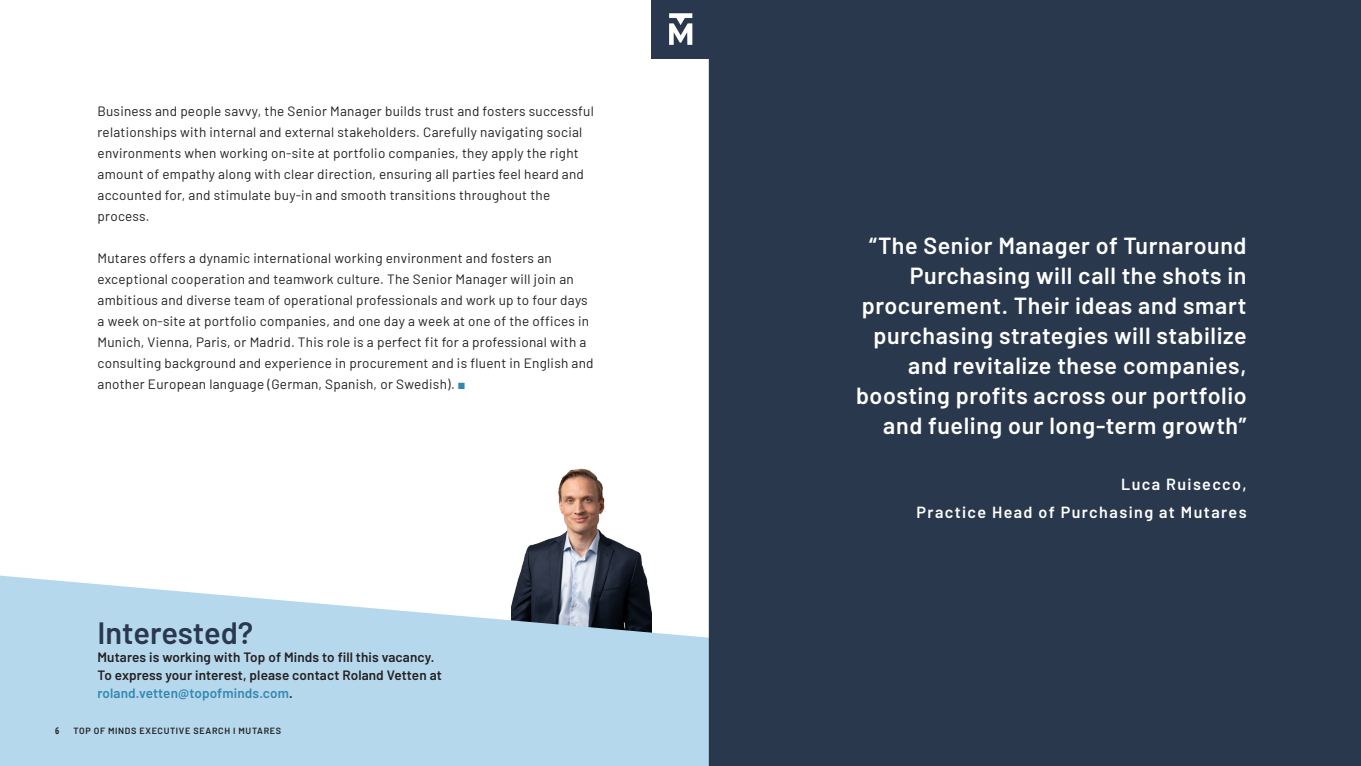
<style>
.page{position:relative;width:1361px;height:766px;background:#fff}
.page>*{position:absolute;margin:0;border:0;box-sizing:border-box;transform-origin:0 0}
.t1{font:600 30.75px "Barlow";color:#2a384e}
.Page_header_kopie{font:600 23.25px/30px "Barlow";letter-spacing:.025em;color:#fff;text-align:right}
.t2{font:600 16.12px "Barlow";letter-spacing:.085em;color:#fff}
.t3{font:13.5px/21px "Barlow";letter-spacing:.02em;color:#231f20}
.t4{font:600 13.5px "Barlow";letter-spacing:.01em;color:#231f20}
.t5{font:600 13.5px "Barlow";letter-spacing:.01em;color:#3587b0}
.t6{font:600 9px "Barlow";letter-spacing:.07em;color:#231f20}
.t7{font:700 condensed 9px "Open Sans";color:#231f20}
.s1{color:#3587b0}
.s2{color:#231f20}
</style>
<div class="page">
<img style="left:519px;top:468px;width:127px;height:107px">
<svg style="left:0;top:575px;width:709px;height:190px;background:#b8d4e5"></svg>
<div style="left:709px;top:0;width:652px;height:765px;background:#2a384e"></div>
<img style="left:651px;top:0;width:58px;height:58px">
<p class="t3" style="left:98px;top:99px;width:498px">Business and people savvy, the Senior Manager builds trust and fosters successful relationships with internal and external stakeholders. Carefully navigating social environments when working on-site at portfolio companies, they apply the right amount of empathy along with clear direction, ensuring all parties feel heard and accounted for, and stimulate buy-in and smooth transitions throughout the process.</p>
<p class="t3" style="left:98px;top:246px;width:497px">Mutares offers a dynamic international working environment and fosters an exceptional cooperation and teamwork culture. The Senior Manager will join an ambitious and diverse team of operational professionals and work up to four days a week on-site at portfolio companies, and one day a week at one of the offices in Munich, Vienna, Paris, or Madrid. This role is a perfect fit for a professional with a consulting background and experience in procurement and is fluent in English and another European language (German, Spanish, or Swedish). <span class="s1">■</span></p>
<p class="t1" style="left:98px;top:610px;width:157px">Interested?</p>
<p class="t4" style="left:98px;top:646px;width:338px">Mutares is working with Top of Minds to fill this vacancy.</p>
<p class="t4" style="left:98px;top:664px;width:346px">To express your interest, please contact Roland Vetten at</p>
<p class="t5" style="left:98px;top:682px;width:197px">roland.vetten@topofminds.com<span class="s2">.</span></p>
<p class="t7" style="left:55px;top:724px;width:6px">6</p>
<p class="t6" style="left:73px;top:724px;width:209px">TOP OF MINDS EXECUTIVE SEARCH I MUTARES</p>
<p class="Page_header_kopie" style="left:856px;top:229px;width:392px">“The Senior Manager of Turnaround Purchasing will call the shots in procurement. Their ideas and smart purchasing strategies will stabilize and revitalize these companies, boosting profits across our portfolio and fueling our long-term growth”</p>
<p class="t2" style="left:1121px;top:472px;width:127px">Luca Ruisecco,</p>
<p class="t2" style="left:916px;top:499px;width:331px">Practice Head of Purchasing at Mutares</p>
</div>
